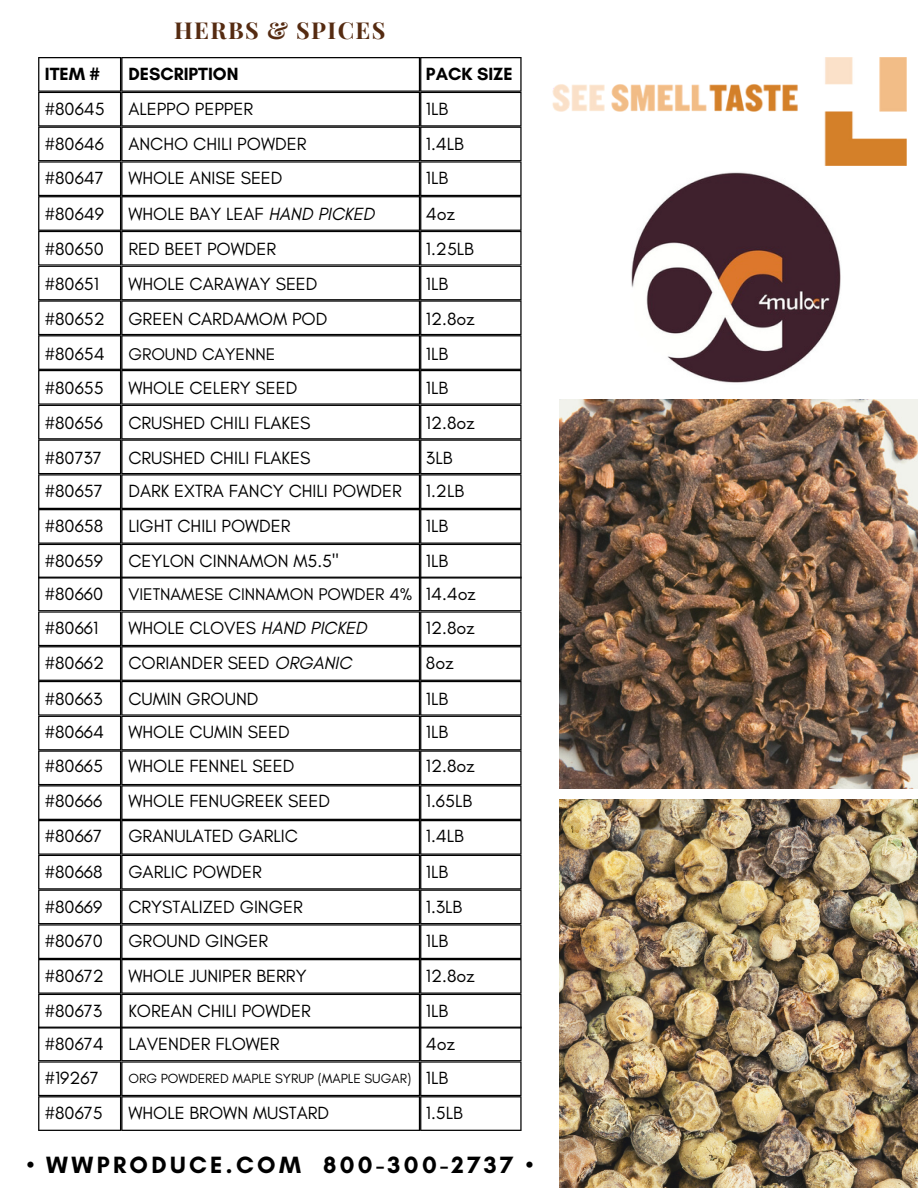
<style>
.page{position:relative;width:918px;height:1188px;background:#fff}
.page>*{position:absolute;margin:0;border:0;box-sizing:border-box;transform-origin:0 0}
.t1{font:700 24px "Glacial Indifference";letter-spacing:.14em;color:#000}
.t2{font:700 23.4px "Playfair Display";letter-spacing:.06em;color:#552b11}
.t3{font:18px "Glacial Indifference";color:#000}
.t4{font:700 18px "Glacial Indifference";color:#000}
.t5{font:17.25px "Glacial Indifference";color:#000}
.t6{font:13.5px "Glacial Indifference";color:#000}
.s1{font-style:italic}
</style>
<div class="page">
<img style="left:560px;top:399px;width:357px;height:390px">
<img style="left:560px;top:800px;width:357px;height:388px">
<img style="left:631px;top:165px;width:217px;height:218px">
<img style="left:552px;top:57px;width:354px;height:108px">
<svg style="left:38px;top:57px;width:484px;height:1074px"></svg>
<p class="t2" style="left:174px;top:13px;width:213px">HERBS &amp; SPICES</p>
<p class="t4" style="left:45px;top:63px;width:56px">ITEM #</p>
<p class="t4" style="left:128px;top:63px;width:112px">DESCRIPTION</p>
<p class="t4" style="left:426px;top:63px;width:88px">PACK SIZE</p>
<p class="t3" style="left:45px;top:98px;width:61px">#80645</p>
<p class="t3" style="left:128px;top:98px;width:126px">ALEPPO PEPPER</p>
<p class="t3" style="left:426px;top:98px;width:24px">1LB</p>
<p class="t3" style="left:45px;top:132px;width:61px">#80646</p>
<p class="t3" style="left:45px;top:167px;width:60px">#80647</p>
<p class="t3" style="left:45px;top:203px;width:61px">#80649</p>
<p class="t3" style="left:45px;top:238px;width:60px">#80650</p>
<p class="t3" style="left:45px;top:273px;width:56px">#80651</p>
<p class="t3" style="left:45px;top:308px;width:61px">#80652</p>
<p class="t3" style="left:45px;top:343px;width:61px">#80654</p>
<p class="t3" style="left:45px;top:377px;width:60px">#80655</p>
<p class="t3" style="left:45px;top:412px;width:60px">#80656</p>
<p class="t3" style="left:128px;top:132px;width:180px">ANCHO CHILI POWDER</p>
<p class="t3" style="left:128px;top:167px;width:156px">WHOLE ANISE SEED</p>
<p class="t3" style="left:128px;top:203px;width:248px">WHOLE BAY LEAF <span class="s1">HAND PICKED</span></p>
<p class="t3" style="left:128px;top:238px;width:149px">RED BEET POWDER</p>
<p class="t3" style="left:128px;top:273px;width:191px">WHOLE CARAWAY SEED</p>
<p class="t3" style="left:128px;top:308px;width:201px">GREEN CARDAMOM POD</p>
<p class="t5" style="left:128px;top:344px;width:149px">GROUND CAYENNE</p>
<p class="t3" style="left:128px;top:377px;width:171px">WHOLE CELERY SEED</p>
<p class="t3" style="left:128px;top:412px;width:184px">CRUSHED CHILI FLAKES</p>
<p class="t3" style="left:426px;top:132px;width:39px">1.4LB</p>
<p class="t3" style="left:426px;top:167px;width:24px">1LB</p>
<p class="t3" style="left:426px;top:203px;width:30px">4oz</p>
<p class="t3" style="left:426px;top:238px;width:49px">1.25LB</p>
<p class="t3" style="left:426px;top:273px;width:24px">1LB</p>
<p class="t3" style="left:426px;top:308px;width:50px">12.8oz</p>
<p class="t3" style="left:426px;top:343px;width:24px">1LB</p>
<p class="t3" style="left:426px;top:377px;width:24px">1LB</p>
<p class="t3" style="left:426px;top:412px;width:50px">12.8oz</p>
<p class="t3" style="left:45px;top:446px;width:58px">#80737</p>
<p class="t3" style="left:128px;top:446px;width:184px">CRUSHED CHILI FLAKES</p>
<p class="t3" style="left:426px;top:446px;width:28px">3LB</p>
<p class="t3" style="left:45px;top:480px;width:59px">#80657</p>
<p class="t3" style="left:45px;top:515px;width:60px">#80658</p>
<p class="t3" style="left:45px;top:550px;width:60px">#80659</p>
<p class="t3" style="left:45px;top:583px;width:60px">#80660</p>
<p class="t3" style="left:45px;top:617px;width:55px">#80661</p>
<p class="t3" style="left:45px;top:652px;width:61px">#80662</p>
<p class="t3" style="left:128px;top:480px;width:275px">DARK EXTRA FANCY CHILI POWDER</p>
<p class="t3" style="left:128px;top:515px;width:164px">LIGHT CHILI POWDER</p>
<p class="t3" style="left:128px;top:550px;width:212px">CEYLON CINNAMON M5.5"</p>
<p class="t5" style="left:128px;top:583px;width:286px">VIETNAMESE CINNAMON POWDER 4%</p>
<p class="t3" style="left:128px;top:617px;width:240px">WHOLE CLOVES <span class="s1">HAND PICKED</span></p>
<p class="t3" style="left:128px;top:652px;width:225px">CORIANDER SEED <span class="s1">ORGANIC</span></p>
<p class="t3" style="left:426px;top:480px;width:40px">1.2LB</p>
<p class="t3" style="left:426px;top:515px;width:24px">1LB</p>
<p class="t3" style="left:426px;top:550px;width:24px">1LB</p>
<p class="t3" style="left:426px;top:583px;width:51px">14.4oz</p>
<p class="t3" style="left:426px;top:617px;width:50px">12.8oz</p>
<p class="t3" style="left:426px;top:652px;width:29px">8oz</p>
<p class="t3" style="left:45px;top:688px;width:59px">#80663</p>
<p class="t3" style="left:128px;top:688px;width:132px">CUMIN GROUND</p>
<p class="t3" style="left:426px;top:688px;width:24px">1LB</p>
<p class="t3" style="left:45px;top:721px;width:61px">#80664</p>
<p class="t3" style="left:45px;top:755px;width:60px">#80665</p>
<p class="t3" style="left:45px;top:790px;width:59px">#80666</p>
<p class="t3" style="left:45px;top:825px;width:59px">#80667</p>
<p class="t3" style="left:45px;top:861px;width:59px">#80668</p>
<p class="t3" style="left:45px;top:895px;width:59px">#80669</p>
<p class="t3" style="left:45px;top:930px;width:59px">#80670</p>
<p class="t3" style="left:45px;top:965px;width:60px">#80672</p>
<p class="t3" style="left:45px;top:1000px;width:59px">#80673</p>
<p class="t3" style="left:45px;top:1033px;width:60px">#80674</p>
<p class="t3" style="left:45px;top:1067px;width:55px">#19267</p>
<p class="t3" style="left:128px;top:721px;width:163px">WHOLE CUMIN SEED</p>
<p class="t3" style="left:128px;top:755px;width:167px">WHOLE FENNEL SEED</p>
<p class="t3" style="left:128px;top:790px;width:203px">WHOLE FENUGREEK SEED</p>
<p class="t3" style="left:128px;top:825px;width:171px">GRANULATED GARLIC</p>
<p class="t3" style="left:128px;top:861px;width:135px">GARLIC POWDER</p>
<p class="t3" style="left:128px;top:895px;width:176px">CRYSTALIZED GINGER</p>
<p class="t3" style="left:128px;top:930px;width:141px">GROUND GINGER</p>
<p class="t3" style="left:128px;top:965px;width:180px">WHOLE JUNIPER BERRY</p>
<p class="t3" style="left:128px;top:1000px;width:184px">KOREAN CHILI POWDER</p>
<p class="t3" style="left:128px;top:1033px;width:153px">LAVENDER FLOWER</p>
<p class="t6" style="left:128px;top:1070px;width:284px">ORG POWDERED MAPLE SYRUP (MAPLE SUGAR)</p>
<p class="t3" style="left:426px;top:721px;width:24px">1LB</p>
<p class="t3" style="left:426px;top:755px;width:50px">12.8oz</p>
<p class="t3" style="left:426px;top:790px;width:48px">1.65LB</p>
<p class="t3" style="left:426px;top:825px;width:39px">1.4LB</p>
<p class="t3" style="left:426px;top:861px;width:24px">1LB</p>
<p class="t3" style="left:426px;top:895px;width:38px">1.3LB</p>
<p class="t3" style="left:426px;top:930px;width:24px">1LB</p>
<p class="t3" style="left:426px;top:965px;width:50px">12.8oz</p>
<p class="t3" style="left:426px;top:1000px;width:24px">1LB</p>
<p class="t3" style="left:426px;top:1033px;width:30px">4oz</p>
<p class="t3" style="left:426px;top:1067px;width:24px">1LB</p>
<p class="t3" style="left:45px;top:1102px;width:59px">#80675</p>
<p class="t3" style="left:128px;top:1102px;width:202px">WHOLE BROWN MUSTARD</p>
<p class="t3" style="left:426px;top:1102px;width:38px">1.5LB</p>
<p class="t1" style="left:27px;top:1150px;width:507px">• WWPRODUCE.COM 800-300-2737 •</p>
</div>
